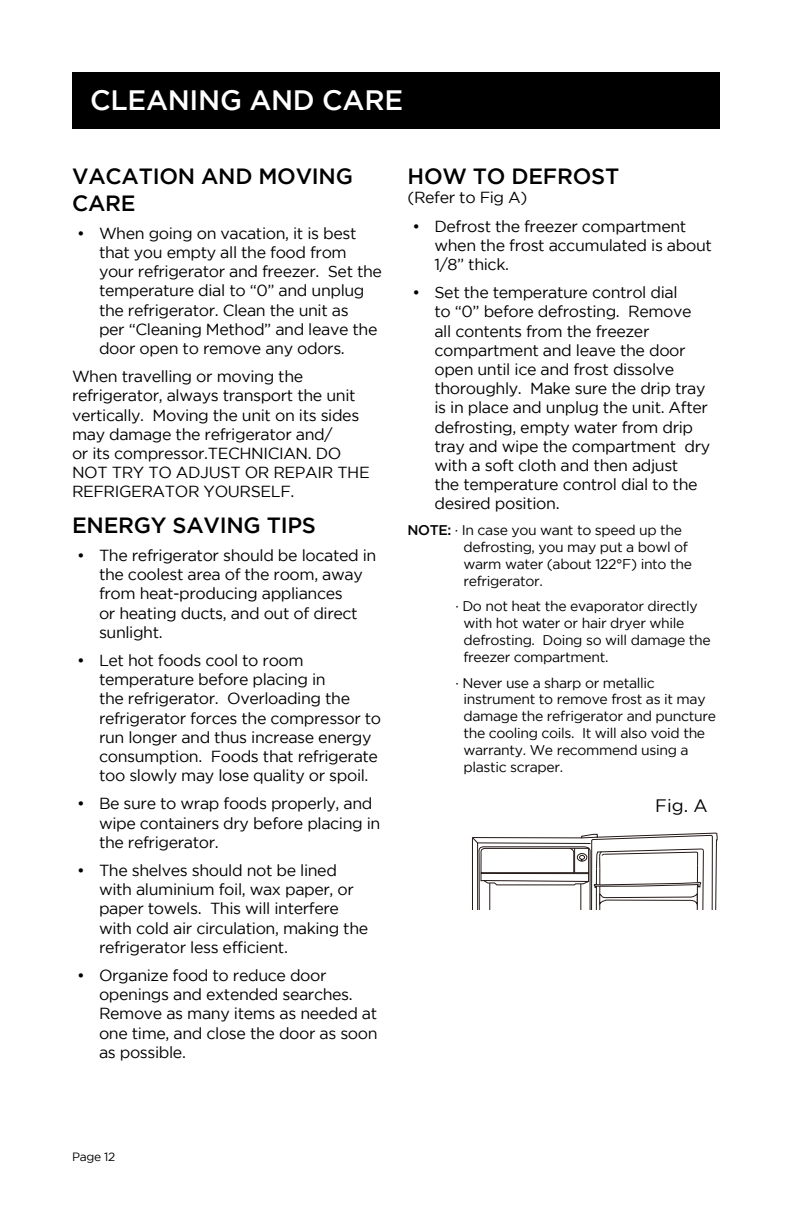
<style>
.page{position:relative;width:792px;height:1224px;background:#fff}
.page>*{position:absolute;margin:0;border:0;box-sizing:border-box;transform-origin:0 0}
.t1{font:500 28px "Gotham";letter-spacing:-.01em;color:#fff}
.t2{font:500 22px/26.4px "Gotham";letter-spacing:-.01em;color:#000}
.t3{font:18px "Gotham";color:#000}
.t4{font:16px/19.2px "Gotham";letter-spacing:-.025em;color:#000}
.t5{font:14px/16.8px "Gotham";letter-spacing:-.025em;color:#000}
.t6{font:12px "Gotham";letter-spacing:-.025em;color:#000}
.s1{font-weight:500}
</style>
<div class="page">
<div style="left:72px;top:72px;width:648px;height:57px;background:#000"></div>
<svg style="left:472px;top:835px;width:241px;height:75px"></svg>
<h1 class="t1" style="left:90px;top:85px;width:314px">CLEANING AND CARE</h1>
<h2 class="t2" style="left:72px;top:163px;width:282px">VACATION AND MOVING<br>CARE</h2>
<p class="t4" style="left:99px;top:223px;width:285px;text-indent:-22px">• When going on vacation, it is best that you empty all the food from your refrigerator and freezer. Set the temperature dial to “0” and unplug the refrigerator. Clean the unit as<br>per “Cleaning Method” and leave the door open to remove any odors.</p>
<p class="t4" style="left:72px;top:367px;width:299px">When travelling or moving the refrigerator, always transport the unit vertically. Moving the unit on its sides may damage the refrigerator and/<br>or its compressor.TECHNICIAN. DO NOT TRY TO ADJUST OR REPAIR THE REFRIGERATOR YOURSELF.</p>
<h2 class="t2" style="left:72px;top:511px;width:245px">ENERGY SAVING TIPS</h2>
<p class="t4" style="left:99px;top:545px;width:279px;text-indent:-22px">• The refrigerator should be located in the coolest area of the room, away from heat-producing appliances<br>or heating ducts, and out of direct sunlight.</p>
<p class="t4" style="left:99px;top:650px;width:284px;text-indent:-22px">• Let hot foods cool to room temperature before placing in<br>the refrigerator. Overloading the refrigerator forces the compressor to run longer and thus increase energy consumption. Foods that refrigerate too slowly may lose quality or spoil.</p>
<p class="t4" style="left:99px;top:794px;width:283px;text-indent:-22px">• Be sure to wrap foods properly, and wipe containers dry before placing in the refrigerator.</p>
<p class="t4" style="left:99px;top:860px;width:271px;text-indent:-22px">• The shelves should not be lined with aluminium foil, wax paper, or paper towels. This will interfere with cold air circulation, making the refrigerator less efficient.</p>
<p class="t4" style="left:99px;top:965px;width:280px;text-indent:-22px">• Organize food to reduce door openings and extended searches.<br>Remove as many items as needed at one time, and close the door as soon as possible.</p>
<h2 class="t2" style="left:408px;top:163px;width:213px">HOW TO DEFROST</h2>
<p class="t4" style="left:407px;top:188px;width:121px">(Refer to Fig A)</p>
<p class="t4" style="left:434px;top:216px;width:279px;text-indent:-22px">• Defrost the freezer compartment when the frost accumulated is about<br>1/8” thick.</p>
<p class="t4" style="left:434px;top:283px;width:277px;text-indent:-22px">• Set the temperature control dial<br>to “0” before defrosting. Remove all contents from the freezer compartment and leave the door open until ice and frost dissolve thoroughly. Make sure the drip tray is in place and unplug the unit. After defrosting, empty water from drip tray and wipe the compartment dry with a soft cloth and then adjust<br>the temperature control dial to the desired position.</p>
<p class="t5" style="left:463px;top:522px;width:230px;text-indent:-56px"><span class="s1">NOTE:</span> · In case you want to speed up the defrosting, you may put a bowl of warm water (about 122°F) into the refrigerator.</p>
<p class="t5" style="left:463px;top:598px;width:249px;text-indent:-8px">· Do not heat the evaporator directly with hot water or hair dryer while defrosting. Doing so will damage the freezer compartment.</p>
<p class="t5" style="left:463px;top:674px;width:254px;text-indent:-8px">· Never use a sharp or metallic instrument to remove frost as it may damage the refrigerator and puncture the cooling coils. It will also void the warranty. We recommend using a plastic scraper.</p>
<p class="t3" style="left:655px;top:795px;width:54px">Fig. A</p>
<p class="t6" style="left:72px;top:1150px;width:45px">Page 12</p>
</div>
